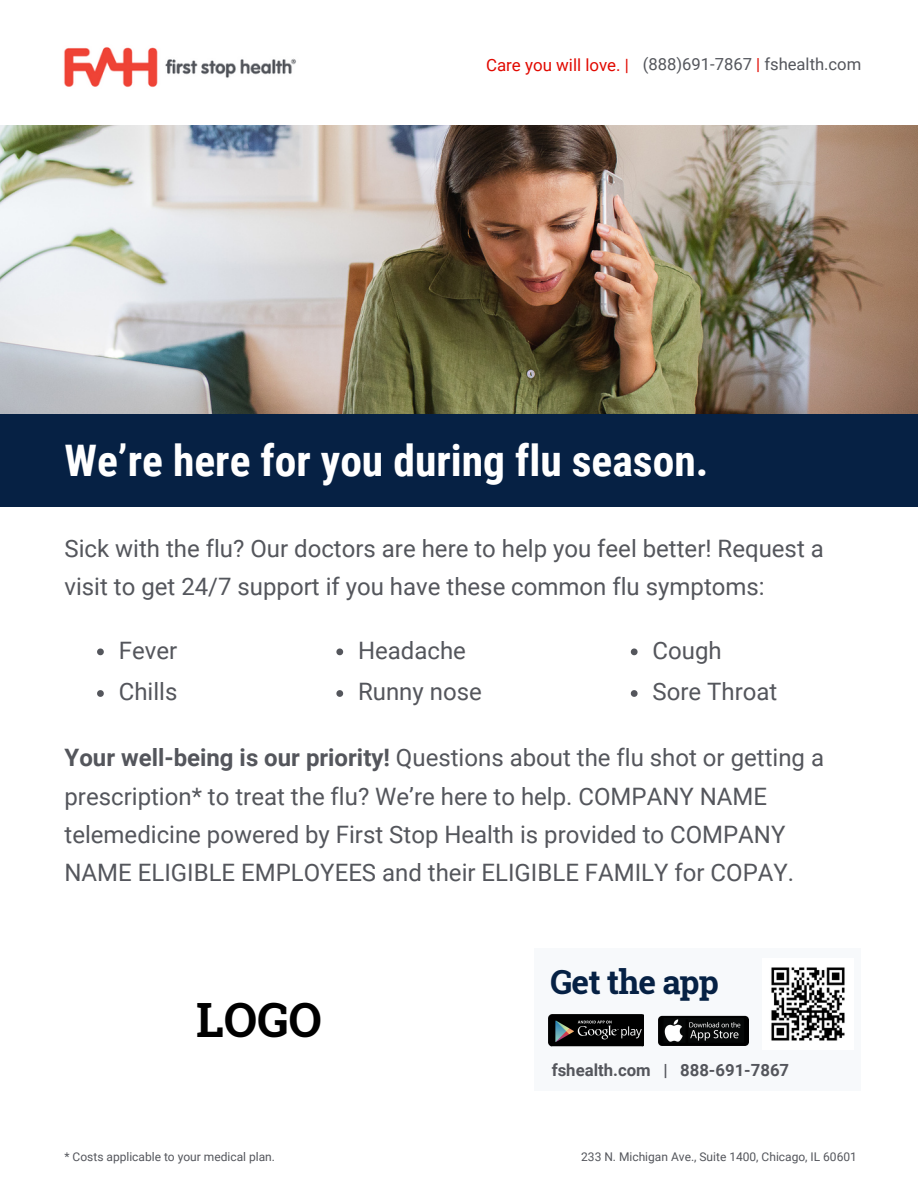
<style>
.page{position:relative;width:918px;height:1188px;background:#fff}
.page>*{position:absolute;margin:0;border:0;box-sizing:border-box;transform-origin:0 0}
.t1{font:700 47.25px "Roboto Slab";color:#000}
.t2{font:700 43.5px "Roboto Condensed";color:#fff}
.t3{font:700 33.15px "Roboto Slab";letter-spacing:-.03em;color:#062144}
.t4{font:24px/38.2px "Roboto";color:#54565c}
.t5{font:16.95px "Roboto";color:#e10900}
.t6{font:700 16.8px "Roboto";color:#54565c}
.t7{font:16.65px "Roboto";color:#54565c}
.t8{font:12px "Roboto";color:#54565c}
.s1{color:#e10900}
.s2{font-weight:700}
</style>
<div class="page">
<img style="left:0;top:125px;width:918px;height:289px">
<img style="left:64px;top:47px;width:232px;height:40px">
<div style="left:0;top:414px;width:918px;height:93px;background:#062144"></div>
<svg style="left:97px;top:648px;width:7px;height:7px"></svg>
<svg style="left:97px;top:690px;width:7px;height:7px"></svg>
<svg style="left:336px;top:648px;width:7px;height:7px"></svg>
<svg style="left:336px;top:690px;width:7px;height:7px"></svg>
<svg style="left:631px;top:648px;width:7px;height:7px"></svg>
<svg style="left:631px;top:690px;width:7px;height:7px"></svg>
<div style="left:534px;top:948px;width:326px;height:143px;background:#f7f9fb"></div>
<img style="left:548px;top:1015px;width:96px;height:31px">
<img style="left:658px;top:1016px;width:90px;height:29px">
<img style="left:771px;top:967px;width:74px;height:74px">
<p class="t5" style="left:486px;top:55px;width:144px">Care you will love. |</p>
<p class="t7" style="left:643px;top:55px;width:220px">(888)691-7867 <span class="s1">|</span> fshealth.com</p>
<p class="t2" style="left:65px;top:435px;width:645px">We’re here for you during flu season.</p>
<p class="t4" style="left:65px;top:530px;width:761px">Sick with the flu? Our doctors are here to help you feel better! Request a visit to get 24/7 support if you have these common flu symptoms:</p>
<p class="t4" style="left:119px;top:631px;width:60px">Fever</p>
<p class="t4" style="left:119px;top:673px;width:60px">Chills</p>
<p class="t4" style="left:358px;top:631px;width:109px">Headache</p>
<p class="t4" style="left:358px;top:673px;width:125px">Runny nose</p>
<p class="t4" style="left:653px;top:631px;width:71px">Cough</p>
<p class="t4" style="left:653px;top:673px;width:126px">Sore Throat</p>
<p class="t4" style="left:65px;top:739px;width:761px"><span class="s2">Your well-being is our priority!</span> Questions about the flu shot or getting a prescription* to treat the flu? We’re here to help. COMPANY NAME telemedicine powered by First Stop Health is provided to COMPANY NAME ELIGIBLE EMPLOYEES and their ELIGIBLE FAMILY for COPAY.</p>
<p class="t1" style="left:196px;top:988px;width:127px">LOGO</p>
<p class="t3" style="left:551px;top:959px;width:170px">Get the app</p>
<p class="t6" style="left:552px;top:1060px;width:239px">fshealth.com | 888-691-7867</p>
<p class="t8" style="left:65px;top:1150px;width:212px">* Costs applicable to your medical plan.</p>
<p class="t8" style="left:581px;top:1150px;width:277px">233 N. Michigan Ave., Suite 1400, Chicago, IL 60601</p>
</div>
